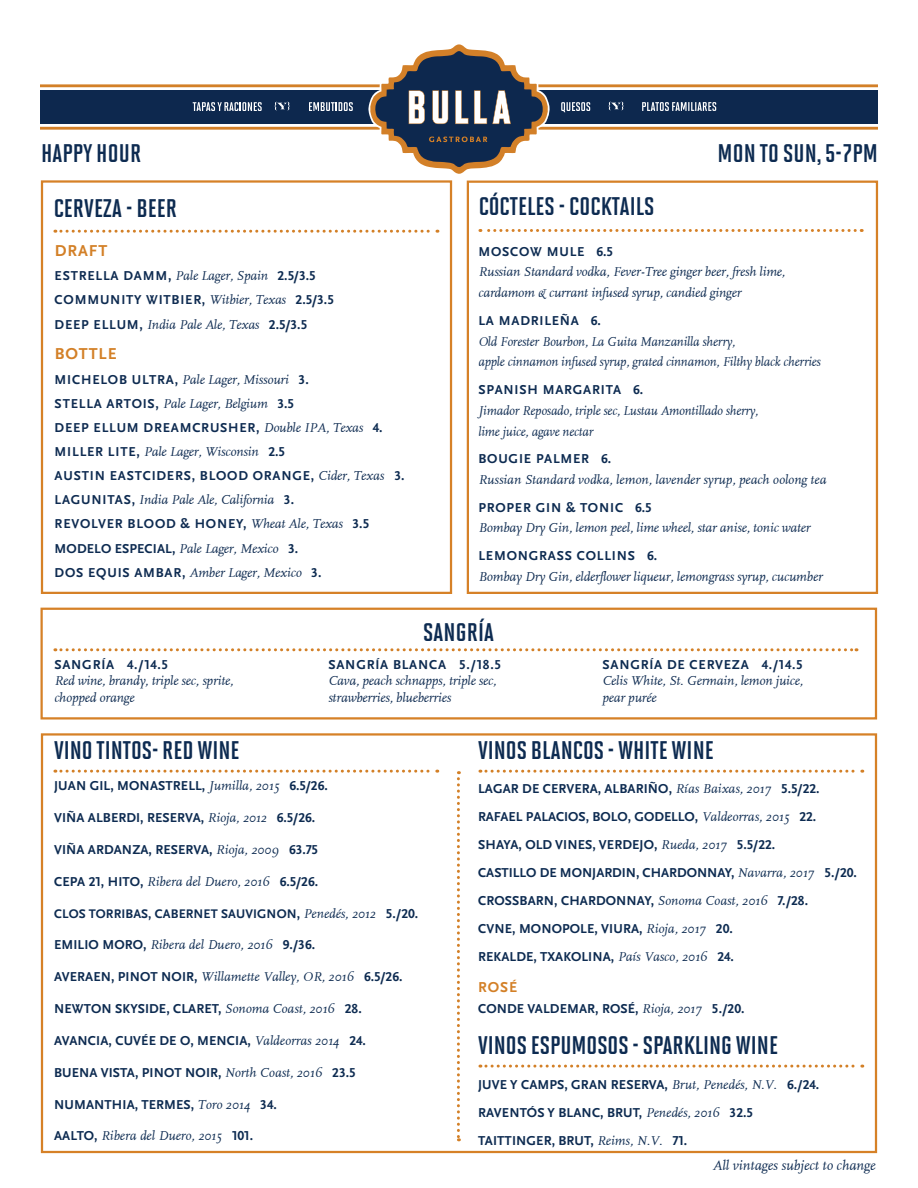
<style>
.page{position:relative;width:918px;height:1188px;background:#fff}
.page>*{position:absolute;margin:0;border:0;box-sizing:border-box;transform-origin:0 0}
.t1{font:25.5px "Solano Gothic MVB Bd Cap";color:#0d2b51}
.t2{font:700 16.5px "Scala Sans OT";letter-spacing:.06em;color:#d38027}
.t3{font:700 15px "Scala Sans OT";color:#d38027}
.t4{font:italic 14.25px "FF Scala";color:#0e2b51}
.t5{font:700 13.5px/27.9px "Scala Sans OT";letter-spacing:.01em;color:#0d2b51}
.t6{font:italic 13.5px/16.5px "FF Scala";letter-spacing:-.01em;color:#0e2b51}
.t7{font:italic 13.5px/20.9px "FF Scala";letter-spacing:-.01em;color:#0e2b51;scale:.95 1}
.t8{font:700 13.5px "Scala Sans OT";letter-spacing:.06em;color:#0d2b51}
.t9{font:italic 13.5px "FF Scala";color:#0d2b51}
.t10{font:700 13.5px "Scala Sans OT";letter-spacing:.06em;color:#0e2b51}
.t11{font:700 13.05px "Scala Sans OT";letter-spacing:.01em;color:#0d2b51}
.s1{font-family:"Scala Sans OT";font-weight:700;font-style:normal}
.s2{font-family:"Scala Sans OT";font-weight:700;font-style:normal;color:#0d2b51}
.s3{font-family:"FF Scala";font-weight:400;font-style:italic}
.s4{color:#0d2b51}
.s5{font-size:13.5px}
.s6{font-family:"FF Scala";font-weight:400;font-style:italic;font-size:13.5px}
</style>
<div class="page">
<div style="left:41px;top:733px;width:836px;height:420px;border:2px solid #d68127"></div>
<svg style="left:480px;top:229px;width:375px;height:3px"></svg>
<svg style="left:55px;top:230px;width:383px;height:3px"></svg>
<svg style="left:480px;top:770px;width:383px;height:3px"></svg>
<svg style="left:480px;top:1065px;width:383px;height:3px"></svg>
<svg style="left:55px;top:770px;width:383px;height:3px"></svg>
<svg style="left:55px;top:648px;width:802px;height:3px"></svg>
<div style="left:41px;top:180px;width:411px;height:414px;border:2px solid #d68127"></div>
<div style="left:467px;top:181px;width:411px;height:413px;border:2px solid #d68127"></div>
<svg style="left:457px;top:771px;width:3px;height:370px"></svg>
<div style="left:40px;top:608px;width:837px;height:112px;border:2px solid #d68127"></div>
<div style="left:40px;top:90px;width:838px;height:34px;background:#0d284e"></div>
<svg style="left:561px;top:102px;width:29px;height:10px"></svg>
<svg style="left:608px;top:102px;width:16px;height:8px"></svg>
<svg style="left:642px;top:102px;width:74px;height:9px"></svg>
<svg style="left:193px;top:102px;width:69px;height:9px"></svg>
<svg style="left:274px;top:102px;width:16px;height:8px"></svg>
<svg style="left:309px;top:102px;width:44px;height:9px"></svg>
<hr style="left:40px;top:84px;width:838px;height:3px;background:#d38028">
<hr style="left:40px;top:127px;width:838px;height:3px;background:#d38028">
<svg style="left:368px;top:44px;width:182px;height:130px"></svg>
<h1 class="t1" style="left:41px;top:139px;width:102px">HAPPY HOUR</h1>
<h1 class="t1" style="left:718px;top:139px;width:162px">MON TO SUN, 5-7PM</h1>
<h1 class="t1" style="left:54px;top:194px;width:125px">CERVEZA - BEER</h1>
<p class="t2" style="left:55px;top:242px;width:54px">DRAFT</p>
<p class="t6" style="left:55px;top:268px;width:263px"><span class="s1">ESTRELLA DAMM,</span> Pale Lager, Spain <span class="s2">2.5/3.5</span></p>
<p class="t10" style="left:55px;top:293px;width:281px">COMMUNITY WITBIER, <span class="s3">Witbier, Texas</span> <span class="s4">2.5/3.5</span></p>
<p class="t6" style="left:55px;top:316px;width:254px"><span class="s1">DEEP ELLUM,</span> India Pale Ale, Texas <span class="s2">2.5/3.5</span></p>
<p class="t2" style="left:55px;top:345px;width:63px">BOTTLE</p>
<p class="t6" style="left:55px;top:368px;width:256px;line-height:24.2px"><span class="s1">MICHELOB ULTRA,</span> Pale Lager, Missouri <span class="s2">3.<br></span><span class="s1">STELLA ARTOIS,</span> Pale Lager, Belgium <span class="s2">3.5</span></p>
<p class="t10" style="left:55px;top:420px;width:329px">DEEP ELLUM DREAMCRUSHER, <span class="s3">Double IPA, Texas</span> <span class="s4">4.</span></p>
<p class="t6" style="left:55px;top:444px;width:232px"><span class="s1">MILLER LITE,</span> Pale Lager, Wisconsin <span class="s2">2.5</span></p>
<p class="t10" style="left:55px;top:468px;width:352px">AUSTIN EASTCIDERS, BLOOD ORANGE, <span class="s3">Cider, Texas</span> <span class="s4">3.</span></p>
<p class="t6" style="left:55px;top:492px;width:241px"><span class="s1">LAGUNITAS,</span> India Pale Ale, California <span class="s2">3.</span></p>
<p class="t6" style="left:55px;top:512px;width:316px;line-height:24.2px"><span class="s1">REVOLVER BLOOD &amp; HONEY,</span> Wheat Ale, Texas <span class="s2">3.5<br>MODELO ESPECIAL,</span> Pale Lager, Mexico <span class="s2">3.</span></p>
<p class="t6" style="left:55px;top:565px;width:268px"><span class="s1">DOS EQUIS AMBAR,</span> Amber Lager, Mexico <span class="s2">3.</span></p>
<h1 class="t1" style="left:479px;top:192px;width:177px">CÓCTELES - COCKTAILS</h1>
<p class="t8" style="left:479px;top:244px;width:136px">MOSCOW MULE 6.5</p>
<p class="t6" style="left:478px;top:262px;width:308px;line-height:20.9px">Russian Standard vodka, Fever-Tree ginger beer, fresh lime, cardamom &amp; currant infused syrup, candied ginger</p>
<p class="t8" style="left:479px;top:313px;width:124px">LA MADRILEÑA 6.</p>
<p class="t7" style="left:478px;top:331px;width:362px">Old Forester Bourbon, La Guita Manzanilla sherry,<br>apple cinnamon infused syrup, grated cinnamon, Filthy black cherries</p>
<p class="t8" style="left:479px;top:382px;width:166px">SPANISH MARGARITA 6.</p>
<p class="t7" style="left:478px;top:400px;width:296px">Jimador Reposado, triple sec, Lustau Amontillado sherry, lime juice, agave nectar</p>
<p class="t8" style="left:479px;top:451px;width:134px">BOUGIE PALMER 6.</p>
<p class="t9" style="left:478px;top:473px;width:350px">Russian Standard vodka, lemon, lavender syrup, peach oolong tea</p>
<p class="t8" style="left:479px;top:500px;width:175px">PROPER GIN &amp; TONIC 6.5</p>
<p class="t6" style="left:478px;top:520px;width:334px">Bombay Dry Gin, lemon peel, lime wheel, star anise, tonic water</p>
<p class="t8" style="left:479px;top:548px;width:180px">LEMONGRASS COLLINS 6.</p>
<p class="t6" style="left:478px;top:568px;width:346px">Bombay Dry Gin, elderflower liqueur, lemongrass syrup, cucumber</p>
<h1 class="t1" style="left:423px;top:618px;width:72px">SANGRÍA</h1>
<p class="t8" style="left:54px;top:657px;width:116px">SANGRÍA 4./14.5</p>
<p class="t6" style="left:54px;top:673px;width:181px">Red wine, brandy, triple sec, sprite, chopped orange</p>
<p class="t8" style="left:328px;top:657px;width:174px">SANGRÍA BLANCA 5./18.5</p>
<p class="t6" style="left:328px;top:673px;width:170px">Cava, peach schnapps, triple sec, strawberries, blueberries</p>
<p class="t8" style="left:602px;top:657px;width:202px">SANGRÍA DE CERVEZA 4./14.5</p>
<p class="t6" style="left:602px;top:673px;width:202px">Celis White, St. Germain, lemon juice, pear purée</p>
<h1 class="t1" style="left:54px;top:736px;width:187px">VINO TINTOS- RED WINE</h1>
<p class="t5" style="left:54px;top:772px;width:275px">JUAN GIL, MONASTRELL, <span class="s3">Jumilla, 2015</span> 6.5/26.</p>
<p class="t5" style="left:54px;top:804px;width:263px">VIÑA ALBERDI, RESERVA, <span class="s3">Rioja, 2012</span> 6.5/26.</p>
<p class="t5" style="left:54px;top:836px;width:266px">VIÑA ARDANZA, RESERVA, <span class="s3">Rioja, 2009</span> 63.75</p>
<p class="t5" style="left:54px;top:868px;width:266px">CEPA 21, HITO, <span class="s3">Ribera del Duero, 2016</span> 6.5/26.</p>
<p class="t11" style="left:54px;top:906px;width:366px">CLOS TORRIBAS, CABERNET SAUVIGNON<span class="s5">,</span> <span class="s6">Penedés, 2012</span> <span class="s5">5./20.</span></p>
<p class="t9" style="left:54px;top:938px;width:263px"><span class="s1">EMILIO MORO,</span> Ribera del Duero, 2016 <span class="s1">9./36.</span></p>
<p class="t5" style="left:54px;top:963px;width:350px">AVERAEN, PINOT NOIR, <span class="s3">Willamette Valley, OR, 2016</span> 6.5/26.</p>
<p class="t5" style="left:54px;top:995px;width:309px">NEWTON SKYSIDE, CLARET, <span class="s3">Sonoma Coast, 2016</span> 28.</p>
<p class="t5" style="left:54px;top:1027px;width:313px">AVANCIA, CUVÉE DE O, MENCIA, <span class="s3">Valdeorras 2014</span> 24.</p>
<p class="t5" style="left:54px;top:1059px;width:303px">BUENA VISTA, PINOT NOIR, <span class="s3">North Coast, 2016</span> 23.5</p>
<p class="t5" style="left:54px;top:1090px;width:224px">NUMANTHIA, TERMES, <span class="s3">Toro 2014</span> 34.</p>
<p class="t9" style="left:54px;top:1129px;width:201px"><span class="s1">AALTO,</span> Ribera del Duero, 2015 <span class="s1">101.</span></p>
<h1 class="t1" style="left:478px;top:736px;width:237px">VINOS BLANCOS - WHITE WINE</h1>
<p class="t5" style="left:478px;top:775px;width:380px">LAGAR DE CERVERA, ALBARIÑO, <span class="s3">Rías Baixas, 2017</span> 5.5/22.<br>RAFAEL PALACIOS, BOLO, GODELLO, <span class="s3">Valdeorras, 2015</span> 22.<br>SHAYA, OLD VINES, VERDEJO, <span class="s3">Rueda, 2017</span> 5.5/22.<br>CASTILLO DE MONJARDIN, CHARDONNAY, <span class="s3">Navarra, 2017</span> 5./20.<br>CROSSBARN, CHARDONNAY, <span class="s3">Sonoma Coast, 2016</span> 7./28.<br>CVNE, MONOPOLE, VIURA, <span class="s3">Rioja, 2017</span> 20.<br>REKALDE, TXAKOLINA, <span class="s3">País Vasco, 2016</span> 24.</p>
<p class="t3" style="left:478px;top:978px;width:40px">ROSÉ</p>
<p class="t5" style="left:478px;top:995px;width:268px">CONDE VALDEMAR, ROSÉ, <span class="s3">Rioja, 2017</span> 5./20.</p>
<h1 class="t1" style="left:478px;top:1031px;width:301px">VINOS ESPUMOSOS - SPARKLING WINE</h1>
<p class="t5" style="left:478px;top:1071px;width:343px">JUVE Y CAMPS, GRAN RESERVA, <span class="s3">Brut, Penedés, N.V.</span> 6./24.<br>RAVENTÓS Y BLANC, BRUT, <span class="s3">Penedés, 2016</span> 32.5<br>TAITTINGER, BRUT, <span class="s3">Reims, N.V.</span> 71.</p>
<p class="t4" style="left:713px;top:1158px;width:164px">All vintages subject to change</p>
</div>
